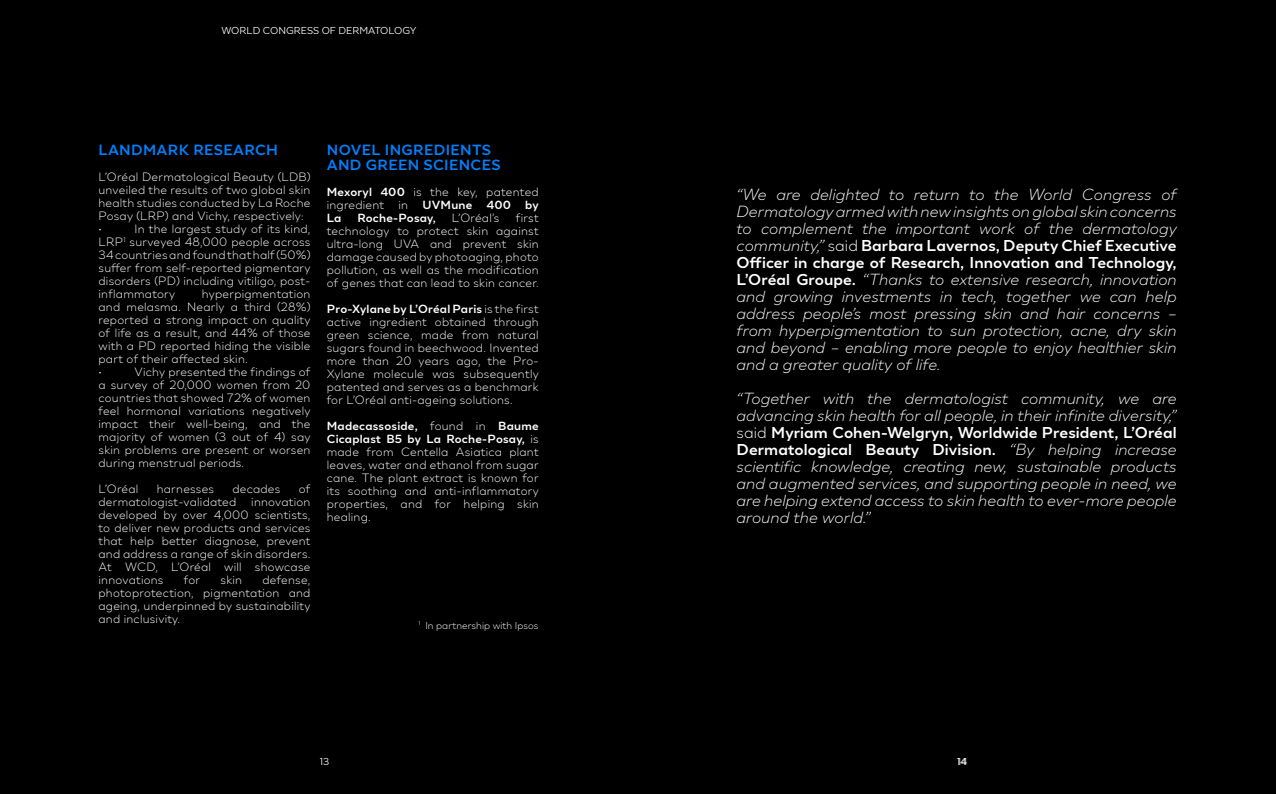
<style>
.page{position:relative;width:1276px;height:794px;background:#fff}
.page>*{position:absolute;margin:0;border:0;box-sizing:border-box;transform-origin:0 0}
.t1{font:italic 300 16px/17px "LOREAL Essentielle";letter-spacing:.005em;color:#fff;text-align:justify}
.t2{font:700 15px/15px "LOREAL Essentielle";letter-spacing:.02em;color:#0081ff}
.t3{font:300 12px/13px "LOREAL Essentielle";letter-spacing:.02em;color:#fff;text-align:justify}
.t4{font:700 12px "LOREAL Essentielle";letter-spacing:.02em;color:#fff}
.t5{font:10px "LOREAL Essentielle";color:#fff}
.t6{font:300 10px "LOREAL Essentielle";letter-spacing:.005em;color:#fff}
.s1{font-weight:700}
.s2{font-style:normal}
.s3{font-weight:700;font-style:normal}
</style>
<div class="page">
<div style="left:638px;top:0;width:638px;height:794px;background:#000"></div>
<div style="left:0;top:0;width:638px;height:794px;background:#000"></div>
<p class="t5" style="left:221px;top:25px;width:196px">WORLD CONGRESS OF DERMATOLOGY</p>
<p class="t2" style="left:99px;top:142px;width:181px">LANDMARK RESEARCH</p>
<p class="t3" style="left:99px;top:170px;width:213px;text-align:left">L’Oréal Dermatological Beauty (LDB) unveiled the results of two global skin health studies conducted by La Roche<br>Posay (LRP) and Vichy, respectively:<br>•</p>
<p class="t3" style="left:99px;top:222px;width:213px;text-indent:36px">In the largest study of its kind, LRP<sup>1</sup> surveyed 48,000 people across 34 countries and found that half (50%) suffer from self-reported pigmentary disorders (PD) including vitiligo, post&shy;inflammatory</p>
<p class="t3" style="left:99px;top:287px;width:213px;text-align:left;text-indent:103px">hyperpigmentation and melasma. Nearly a third (28%) reported a strong impact on quality of life as a result, and 44% of those with a PD reported hiding the visible part of their affected skin.<br>•</p>
<p class="t3" style="left:99px;top:365px;width:213px;text-indent:36px">Vichy presented the findings of a survey of 20,000 women from 20 countries that showed 72% of women feel hormonal variations negatively impact their well-being, and the majority of women (3 out of 4) say skin problems are present or worsen during menstrual periods.</p>
<p class="t3" style="left:99px;top:482px;width:41px">L’Oréal</p>
<p class="t3" style="left:157px;top:482px;width:59px">harnesses</p>
<p class="t3" style="left:232px;top:482px;width:49px">decades</p>
<p class="t3" style="left:99px;top:482px;width:213px;text-indent:200px">of dermatologist-validated innovation developed by over 4,000 scientists, to deliver new products and services that help better diagnose, prevent and address a range of skin disorders.<br>At WCD, L’Oréal will showcase innovations</p>
<p class="t3" style="left:99px;top:573px;width:213px;text-indent:164px">defense, photoprotection, pigmentation and ageing, underpinned by sustainability and inclusivity.</p>
<p class="t3" style="left:184px;top:573px;width:18px">for</p>
<p class="t3" style="left:221px;top:573px;width:23px">skin</p>
<p class="t2" style="left:327px;top:142px;width:175px">NOVEL INGREDIENTS<br>AND GREEN SCIENCES</p>
<p class="t3" style="left:327px;top:185px;width:213px"><span class="s1">Mexoryl 400</span> is the key, patented ingredient in <span class="s1">UVMune 400 by La</span></p>
<p class="t3" style="left:327px;top:211px;width:213px;text-indent:189px">first technology to protect skin against ultra-long UVA and prevent skin damage caused by photoaging, photo pollution, as well as the modification of genes that can lead to skin cancer.</p>
<p class="t3" style="left:327px;top:302px;width:213px"><span class="s1">Pro-Xylane by L’Oréal Paris</span> is the first active ingredient obtained through green science, made from natural sugars found in beechwood. Invented more than 20 years ago, the Pro-Xylane molecule was subsequently patented and serves as a benchmark for L’Oréal anti-ageing solutions.</p>
<p class="t3" style="left:327px;top:419px;width:213px"><span class="s1">Madecassoside,</span> found in <span class="s1">Baume Cicaplast B5 by La Roche-Posay,</span> is made from Centella Asiatica plant leaves, water and ethanol from sugar cane. The plant extract is known for its soothing and anti-inflammatory properties, and for helping skin healing.</p>
<p class="t4" style="left:357px;top:211px;width:80px">Roche-Posay,</p>
<p class="t3" style="left:452px;top:211px;width:49px">L’Oréal’s</p>
<p class="t6" style="left:418px;top:619px;width:122px"><sup>1</sup> In partnership with Ipsos</p>
<p class="t1" style="left:736px;top:186px;width:442px">“We are delighted to return to the World Congress of Dermatology armed with new insights on global skin concerns to complement the important work of the dermatology community,” <span class="s2">said</span> <span class="s3">Barbara Lavernos, Deputy Chief Executive Officer in charge of Research, Innovation and Technology, L’Oréal Groupe.</span> “Thanks to extensive research, innovation and growing investments in tech, together we can help address people’s most pressing skin and hair concerns – from hyperpigmentation to sun protection, acne, dry skin and beyond – enabling more people to enjoy healthier skin and a greater quality of life.</p>
<p class="t1" style="left:736px;top:390px;width:442px">“Together with the dermatologist community, we are advancing skin health for all people, in their infinite diversity,” <span class="s2">said</span> <span class="s3">Myriam Cohen-Welgryn, Worldwide President, L’Oréal Dermatological Beauty Division.</span> “By helping increase scientific knowledge, creating new, sustainable products and augmented services, and supporting people in need, we are helping extend access to skin health to ever-more people around the world.”</p>
<p class="t5" style="left:320px;top:755px;width:11px">13</p>
<p class="t5" style="left:956px;top:755px;width:11px">14</p>
</div>
